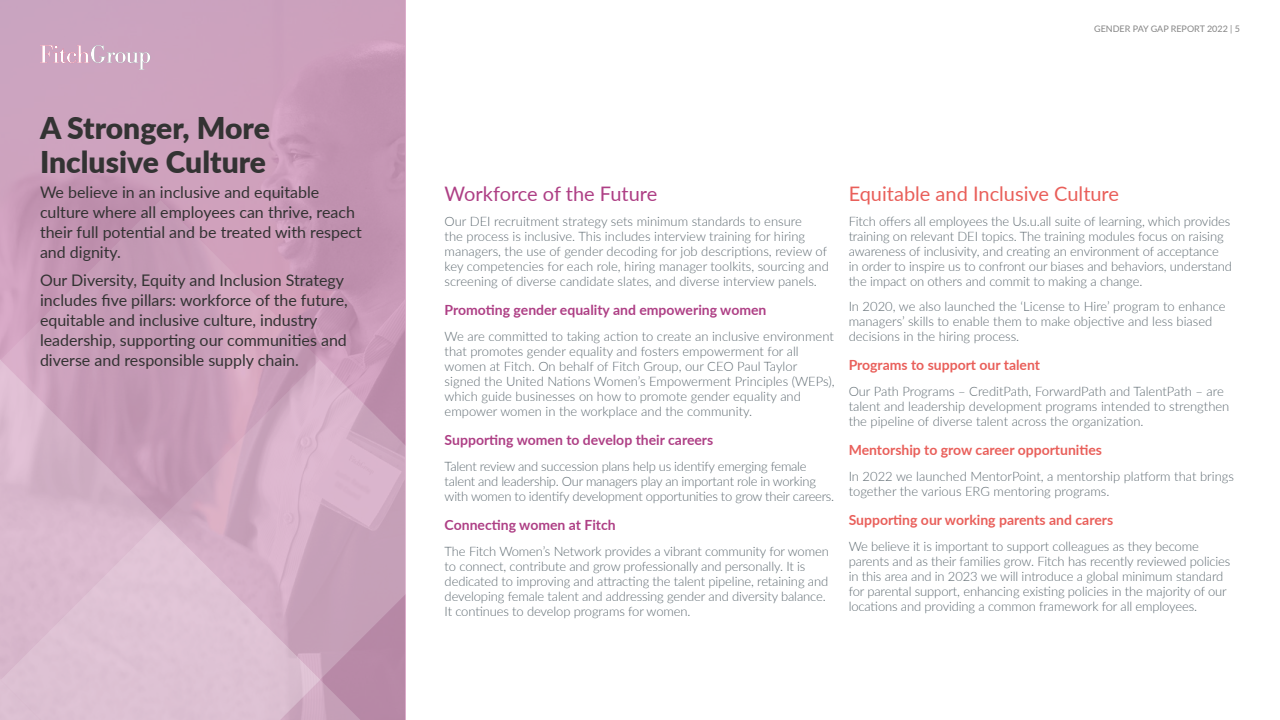
<style>
.page{position:relative;width:1280px;height:720px;background:#fff}
.page>*{position:absolute;margin:0;border:0;box-sizing:border-box;transform-origin:0 0}
.t1{font:900 30px/34px "Lato";color:#333}
.t2{font:20px "Lato";color:#e95f5a}
.t3{font:20px "Lato";color:#ae3f85}
.t4{font:16px/20px "Lato";color:#333}
.t5{font:700 14px "Lato";color:#ae3f85}
.t6{font:700 14px "Lato";color:#e95f5a}
.t7{font:300 13px/15px "Lato";letter-spacing:-.01em;color:#5e6a71}
.t8{font:9px "Lato";color:#858585}
</style>
<div class="page">
<svg style="left:0;top:0;width:406px;height:720px;background:#cda5bf"></svg>
<h1 class="t1" style="left:40px;top:110px;width:231px">A Stronger, More<br>Inclusive Culture</h1>
<p class="t4" style="left:40px;top:181px;width:323px">We believe in an inclusive and equitable culture where all employees can thrive, reach their full potential and be treated with respect and dignity.</p>
<p class="t4" style="left:40px;top:269px;width:309px">Our Diversity, Equity and Inclusion Strategy includes five pillars: workforce of the future, equitable and inclusive culture, industry leadership, supporting our communities and diverse and responsible supply chain.</p>
<p class="t8" style="left:1094px;top:23px;width:147px">GENDER PAY GAP REPORT 2022 | 5</p>
<h2 class="t3" style="left:445px;top:180px;width:214px">Workforce of the Future</h2>
<p class="t7" style="left:445px;top:213px;width:386px">Our DEI recruitment strategy sets minimum standards to ensure<br>the process is inclusive. This includes interview training for hiring managers, the use of gender decoding for job descriptions, review of key competencies for each role, hiring manager toolkits, sourcing and screening of diverse candidate slates, and diverse interview panels.</p>
<p class="t5" style="left:445px;top:300px;width:323px">Promoting gender equality and empowering women</p>
<p class="t7" style="left:445px;top:328px;width:391px">We are committed to taking action to create an inclusive environment that promotes gender equality and fosters empowerment for all women at Fitch. On behalf of Fitch Group, our CEO Paul Taylor signed the United Nations Women’s Empowerment Principles (WEPs), which guide businesses on how to promote gender equality and empower women in the workplace and the community.</p>
<p class="t5" style="left:445px;top:430px;width:270px">Supporting women to develop their careers</p>
<p class="t7" style="left:445px;top:458px;width:391px">Talent review and succession plans help us identify emerging female talent and leadership. Our managers play an important role in working with women to identify development opportunities to grow their careers.</p>
<p class="t5" style="left:445px;top:515px;width:173px">Connecting women at Fitch</p>
<p class="t7" style="left:445px;top:543px;width:386px">The Fitch Women’s Network provides a vibrant community for women to connect, contribute and grow professionally and personally. It is dedicated to improving and attracting the talent pipeline, retaining and developing female talent and addressing gender and diversity balance.<br>It continues to develop programs for women.</p>
<h2 class="t2" style="left:849px;top:180px;width:272px">Equitable and Inclusive Culture</h2>
<p class="t7" style="left:849px;top:213px;width:385px">Fitch offers all employees the Us.u.all suite of learning, which provides training on relevant DEI topics. The training modules focus on raising awareness of inclusivity, and creating an environment of acceptance<br>in order to inspire us to confront our biases and behaviors, understand the impact on others and commit to making a change.</p>
<p class="t7" style="left:849px;top:298px;width:378px">In 2020, we also launched the ‘License to Hire’ program to enhance managers’ skills to enable them to make objective and less biased decisions in the hiring process.</p>
<p class="t6" style="left:849px;top:355px;width:193px">Programs to support our talent</p>
<p class="t7" style="left:849px;top:383px;width:382px">Our Path Programs – CreditPath, ForwardPath and TalentPath – are talent and leadership development programs intended to strengthen the pipeline of diverse talent across the organization.</p>
<p class="t6" style="left:849px;top:440px;width:255px">Mentorship to grow career opportunities</p>
<p class="t7" style="left:849px;top:468px;width:387px">In 2022 we launched MentorPoint, a mentorship platform that brings together the various ERG mentoring programs.</p>
<p class="t6" style="left:849px;top:510px;width:266px">Supporting our working parents and carers</p>
<p class="t7" style="left:849px;top:538px;width:383px">We believe it is important to support colleagues as they become parents and as their families grow. Fitch has recently reviewed policies in this area and in 2023 we will introduce a global minimum standard for parental support, enhancing existing policies in the majority of our locations and providing a common framework for all employees.</p>
</div>
